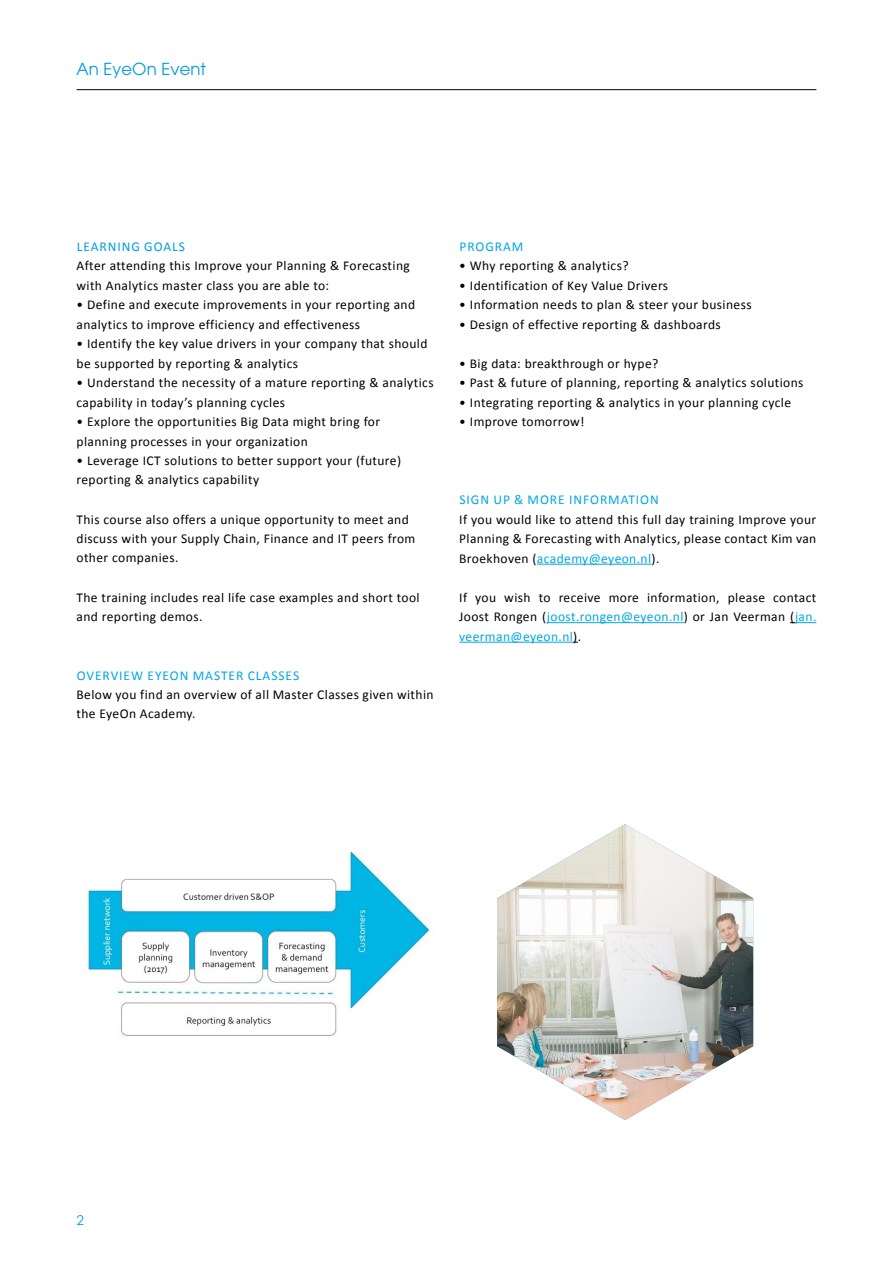
<style>
.page{position:relative;width:893px;height:1263px;background:#fff}
.page>*{position:absolute;margin:0;border:0;box-sizing:border-box;transform-origin:0 0}
.t1{font:16.5px "ITC Avant Garde Pro";letter-spacing:.005em;color:#009cdc}
.t2{font:13.5px/19.5px "Calibri";letter-spacing:.03em;color:#000}
.t3{font:13.5px "Calibri";letter-spacing:.07em;color:#00a6e2}
.t4{font:13.5px "Calibri";letter-spacing:.07em;color:#009cdc}
.t5{font:13.5px "Century Gothic";color:#009cdc}
.s1{color:#00a6e2}
</style>
<div class="page">
<hr style="left:77px;top:89px;width:739px;height:1px;background:#000">
<hr style="left:537px;top:564px;width:115px;height:1px;background:#00a6e2">
<hr style="left:547px;top:622px;width:137px;height:1px;background:#00a6e2">
<svg style="left:790px;top:622px;width:26px;height:1px"></svg>
<hr style="left:459px;top:642px;width:114px;height:1px;background:#00a6e2">
<img style="left:87px;top:853px;width:343px;height:183px">
<img style="left:497px;top:825px;width:256px;height:295px">
<p class="t1" style="left:77px;top:59px;width:131px">An EyeOn Event</p>
<p class="t4" style="left:77px;top:237px;width:110px">LEARNING GOALS</p>
<p class="t2" style="left:77px;top:255px;width:335px">After attending this Improve your Planning &amp; Forecasting with Analytics master class you are able to:</p>
<p class="t2" style="left:77px;top:294px;width:340px">• Define and execute improvements in your reporting and analytics to improve efficiency and effectiveness</p>
<p class="t2" style="left:77px;top:333px;width:352px">• Identify the key value drivers in your company that should be supported by reporting &amp; analytics</p>
<p class="t2" style="left:77px;top:372px;width:359px">• Understand the necessity of a mature reporting &amp; analytics capability in today’s planning cycles</p>
<p class="t2" style="left:77px;top:411px;width:305px">• Explore the opportunities Big Data might bring for planning processes in your organization</p>
<p class="t2" style="left:77px;top:450px;width:326px">• Leverage ICT solutions to better support your (future) reporting &amp; analytics capability</p>
<p class="t2" style="left:77px;top:509px;width:340px">This course also offers a unique opportunity to meet and discuss with your Supply Chain, Finance and IT peers from other companies.</p>
<p class="t2" style="left:77px;top:587px;width:345px">The training includes real life case examples and short tool and reporting demos.</p>
<p class="t3" style="left:77px;top:666px;width:224px">OVERVIEW EYEON MASTER CLASSES</p>
<p class="t2" style="left:77px;top:684px;width:359px">Below you find an overview of all Master Classes given within the EyeOn Academy.</p>
<p class="t3" style="left:459px;top:237px;width:65px">PROGRAM</p>
<p class="t2" style="left:459px;top:255px;width:171px">• Why reporting &amp; analytics?</p>
<p class="t2" style="left:459px;top:275px;width:210px">• Identification of Key Value Drivers</p>
<p class="t2" style="left:459px;top:294px;width:294px">• Information needs to plan &amp; steer your business</p>
<p class="t2" style="left:459px;top:314px;width:263px">• Design of effective reporting &amp; dashboards</p>
<p class="t2" style="left:459px;top:353px;width:201px">• Big data: breakthrough or hype?</p>
<p class="t2" style="left:459px;top:372px;width:346px">• Past &amp; future of planning, reporting &amp; analytics solutions</p>
<p class="t2" style="left:459px;top:392px;width:333px">• Integrating reporting &amp; analytics in your planning cycle</p>
<p class="t2" style="left:459px;top:411px;width:127px">• Improve tomorrow!</p>
<p class="t3" style="left:459px;top:490px;width:201px">SIGN UP &amp; MORE INFORMATION</p>
<p class="t2" style="left:459px;top:509px;width:359px;text-align:justify">If you would like to attend this full day training Improve your Planning &amp; Forecasting with Analytics, please contact Kim van Broekhoven (<span class="s1">academy@eyeon.nl</span>).</p>
<p class="t2" style="left:459px;top:587px;width:359px;text-align:justify">If you wish to receive more information, please contact Joost Rongen (<span class="s1">joost.rongen@eyeon.nl</span>) or Jan Veerman (<span class="s1">jan. veerman@eyeon.nl</span>).</p>
<p class="t5" style="left:77px;top:1211px;width:9px">2</p>
</div>
